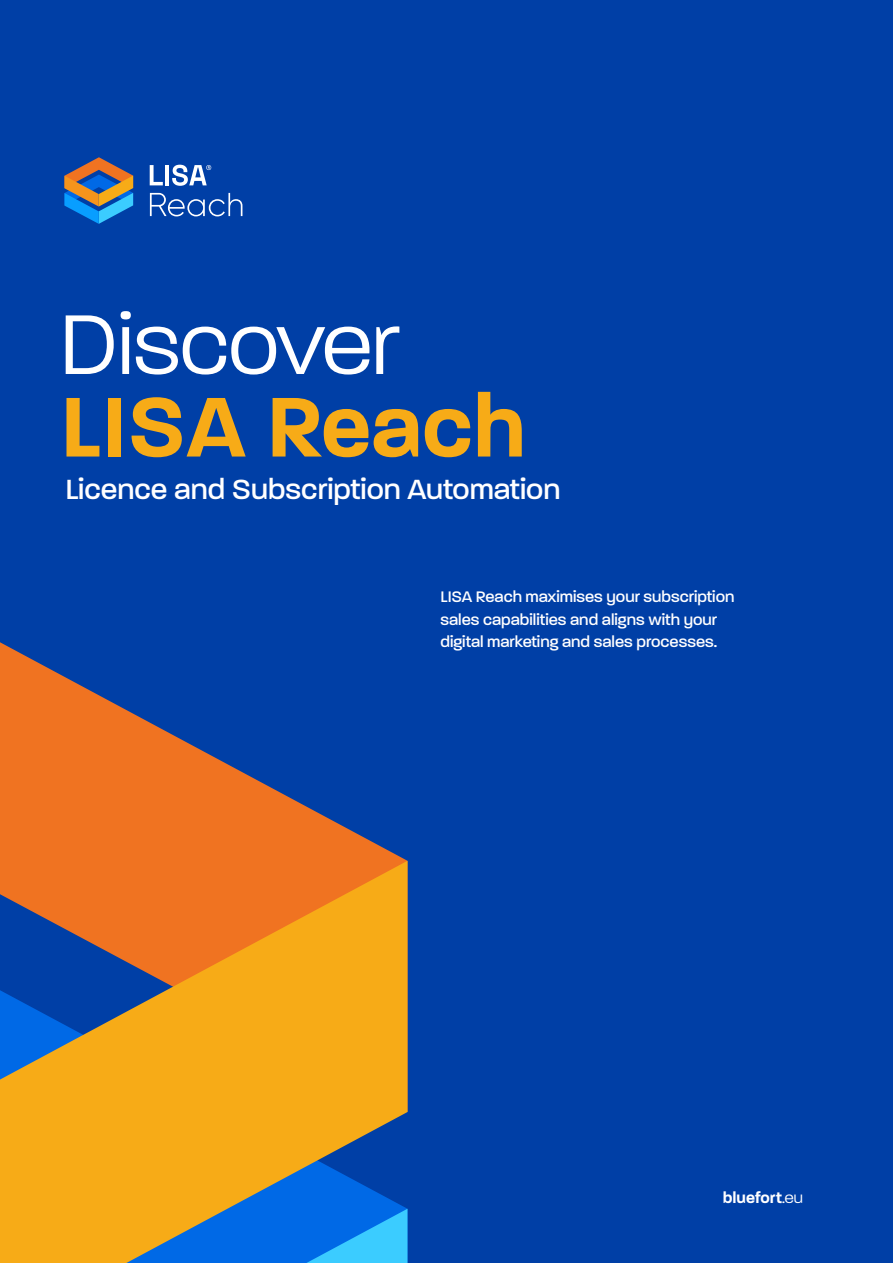
<style>
.page{position:relative;width:893px;height:1263px;background:#003fa6}
.page>*{position:absolute;margin:0;border:0;box-sizing:border-box;transform-origin:0 0}
.t1{font:600 91.5px "Paralucent";color:#f7ab17}
.t2{font:300 91.5px "Paralucent";color:#fff}
.t3{font:500 30px "Paralucent";color:#fff}
.t4{font:500 16.5px/22.8px "Paralucent";color:#fff}
.t5{font:600 16.5px "Paralucent";color:#fff}
.s1{font-weight:300}
</style>
<div class="page">
<svg style="left:0;top:642px;width:407px;height:219px;fill:#f07321"></svg>
<svg style="left:0;top:861px;width:407px;height:402px;background:#be8f41"></svg>
<svg style="left:150px;top:165px;width:13px;height:20px"></svg>
<hr style="left:165px;top:165px;width:4px;height:20px;background:#fff">
<svg style="left:172px;top:165px;width:39px;height:21px"></svg>
<svg style="left:150px;top:193px;width:92px;height:23px"></svg>
<svg style="left:64px;top:157px;width:69px;height:67px"></svg>
<h1 class="t2" style="left:60px;top:291px;width:341px">Discover</h1>
<h1 class="t1" style="left:60px;top:372px;width:467px">LISA Reach</h1>
<h2 class="t3" style="left:66px;top:471px;width:496px">Licence and Subscription Automation</h2>
<p class="t4" style="left:440px;top:585px;width:295px">LISA Reach maximises your subscription sales capabilities and aligns with your digital marketing and sales processes.</p>
<p class="t5" style="left:723px;top:1188px;width:82px">bluefort<span class="s1">.eu</span></p>
</div>
